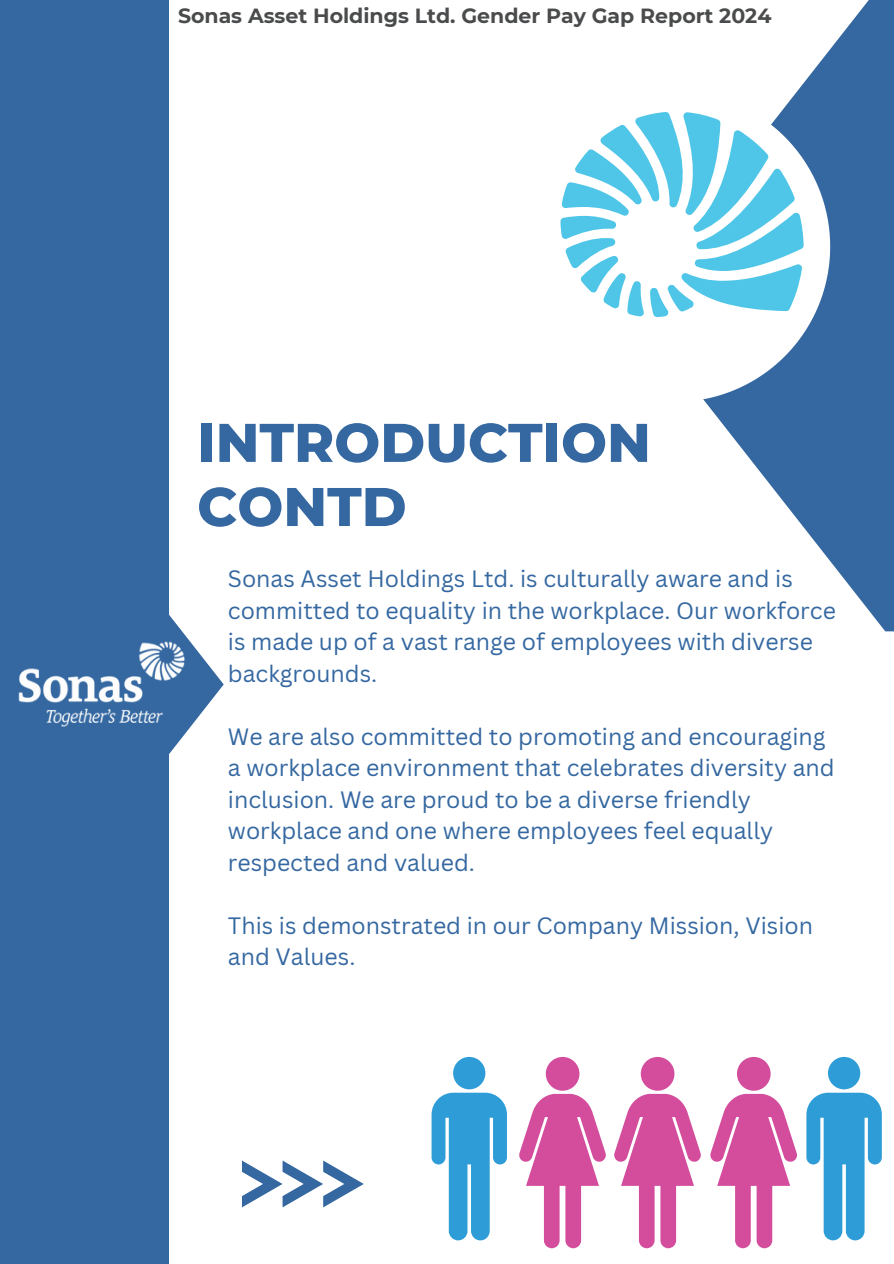
<style>
.page{position:relative;width:894px;height:1264px;background:#fff}
.page>*{position:absolute;margin:0;border:0;box-sizing:border-box;transform-origin:0 0}
.t1{font:800 54.3px/64.1px "Montserrat";color:#3568a1}
.t2{font:23.1px/31.5px "Canva Sans";color:#3568a1}
.t3{font:700 20.55px "Montserrat";color:#4a4b4c}
</style>
<div class="page">
<div style="left:0;top:0;width:168px;height:1263px;background:#3568a1"></div>
<svg style="left:705px;top:0;width:188px;height:631px;fill:#3568a1"></svg>
<svg style="left:242px;top:1160px;width:121px;height:47px"></svg>
<img style="left:18px;top:621px;width:206px;height:126px">
<svg style="left:657px;top:91px;width:172px;height:311px"></svg>
<svg style="left:560px;top:112px;width:243px;height:205px"></svg>
<div style="left:736px;top:1056px;width:34px;height:34px;background:#d34d9c;border-radius:50%"></div>
<svg style="left:710px;top:1093px;width:86px;height:155px"></svg>
<div style="left:827px;top:1056px;width:33px;height:33px;background:#2d9cd7;border-radius:50%"></div>
<svg style="left:806px;top:1092px;width:75px;height:148px"></svg>
<div style="left:640px;top:1056px;width:34px;height:34px;background:#d34d9c;border-radius:50%"></div>
<svg style="left:614px;top:1093px;width:86px;height:155px"></svg>
<div style="left:545px;top:1056px;width:34px;height:34px;background:#d34d9c;border-radius:50%"></div>
<svg style="left:519px;top:1093px;width:86px;height:155px"></svg>
<div style="left:453px;top:1056px;width:32px;height:33px;background:#2d9cd7;border-radius:50%"></div>
<svg style="left:431px;top:1092px;width:76px;height:148px"></svg>
<h2 class="t3" style="left:178px;top:3px;width:595px">Sonas Asset Holdings Ltd. Gender Pay Gap Report 2024</h2>
<p class="t1" style="left:197px;top:410px;width:455px">INTRODUCTION<br>CONTD</p>
<h1 class="t2" style="left:228px;top:562px;width:609px">Sonas Asset Holdings Ltd. is culturally aware and is committed to equality in the workplace. Our workforce is made up of a vast range of employees with diverse backgrounds.</h1>
<h2 class="t2" style="left:228px;top:720px;width:608px">We are also committed to promoting and encouraging a workplace environment that celebrates diversity and inclusion. We are proud to be a diverse friendly workplace and one where employees feel equally respected and valued.</h2>
<h2 class="t2" style="left:228px;top:909px;width:586px">This is demonstrated in our Company Mission, Vision and Values.</h2>
</div>
